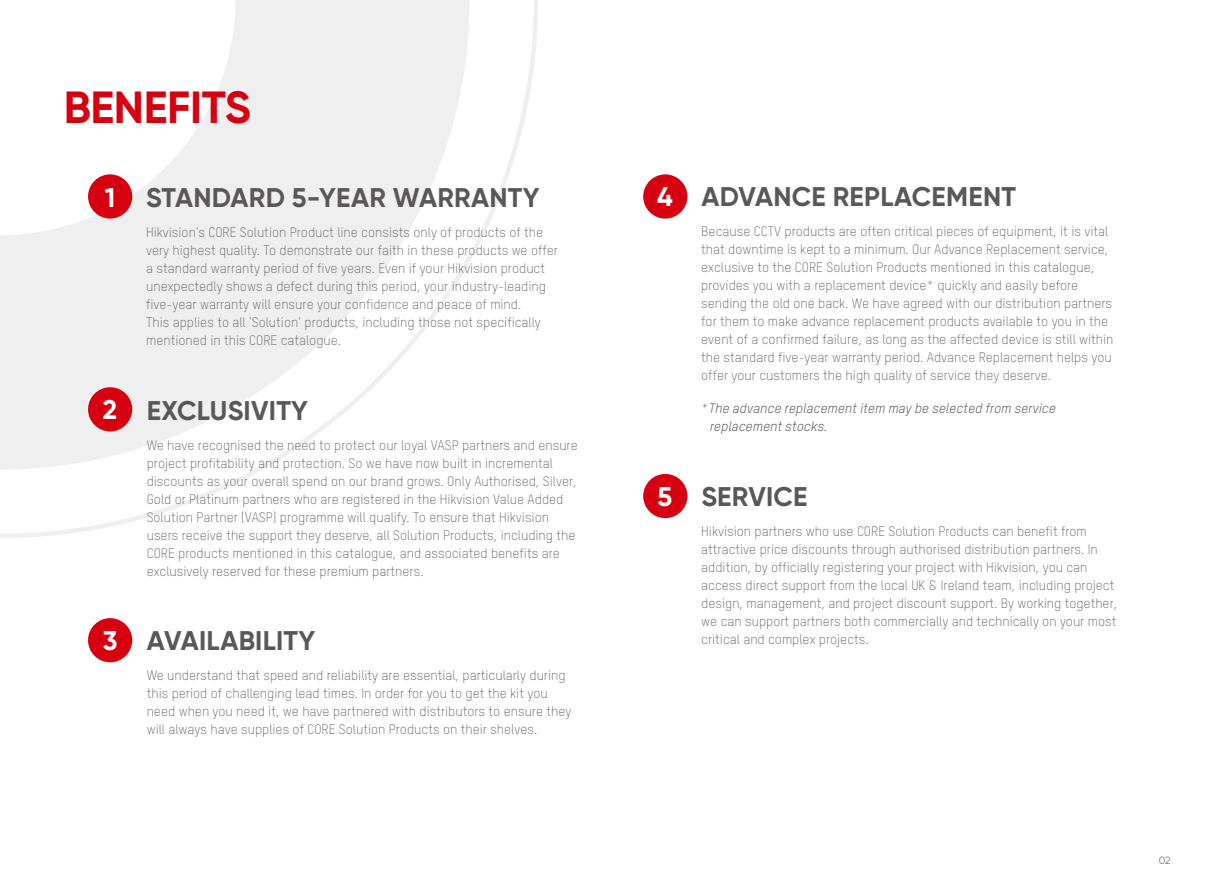
<style>
.page{position:relative;width:1212px;height:893px;background:#fff}
.page>*{position:absolute;margin:0;border:0;box-sizing:border-box;transform-origin:0 0}
.t1{font:700 45px "Gilroy";letter-spacing:-.01em;color:#d70010}
.t2{font:700 27px "Gilroy";letter-spacing:.01em;color:#5a5757}
.t3{font:700 27px "Gilroy";color:#fff}
.t4{font:300 13.5px/18px "TSTARPRO";color:#616363}
.t5{font:italic 13.5px/18px "TSTARPRO";color:#616363}
.t6{font:300 10.5px "Gilroy";color:#5a5757}
.s1{font-weight:300;font-style:normal}
</style>
<div class="page">
<svg style="left:0;top:0;width:538px;height:538px"></svg>
<div style="left:88px;top:174px;width:44px;height:45px;background:#d70010;border-radius:50%"></div>
<div style="left:643px;top:174px;width:44px;height:45px;background:#d70010;border-radius:50%"></div>
<div style="left:643px;top:474px;width:44px;height:44px;background:#d70010;border-radius:50%"></div>
<div style="left:88px;top:387px;width:44px;height:44px;background:#d70010;border-radius:50%"></div>
<div style="left:88px;top:618px;width:44px;height:44px;background:#d70010;border-radius:50%"></div>
<h1 class="t1" style="left:64px;top:79px;width:189px">BENEFITS</h1>
<h2 class="t3" style="left:105px;top:181px;width:12px">1</h2>
<h2 class="t2" style="left:701px;top:180px;width:316px">ADVANCE REPLACEMENT</h2>
<p class="t4" style="left:701px;top:222px;width:414px">Because CCTV products are often critical pieces of equipment, it is vital that downtime is kept to a minimum. Our Advance Replacement service, exclusive to the CORE Solution Products mentioned in this catalogue, provides you with a replacement device* quickly and easily before sending the old one back. We have agreed with our distribution partners for them to make advance replacement products available to you in the event of a confirmed failure, as long as the affected device is still within the standard five-year warranty period. Advance Replacement helps you offer your customers the high quality of service they deserve.</p>
<h2 class="t3" style="left:657px;top:180px;width:17px">4</h2>
<h2 class="t2" style="left:146px;top:181px;width:395px">STANDARD 5-YEAR WARRANTY</h2>
<p class="t4" style="left:146px;top:222px;width:413px">Hikvision’s CORE Solution Product line consists only of products of the very highest quality. To demonstrate our faith in these products we offer a standard warranty period of five years. Even if your Hikvision product unexpectedly shows a defect during this period, your industry-leading five-year warranty will ensure your confidence and peace of mind.<br>This applies to all 'Solution' products, including those not specifically mentioned in this CORE catalogue.</p>
<h2 class="t3" style="left:103px;top:393px;width:16px">2</h2>
<h2 class="t3" style="left:103px;top:624px;width:16px">3</h2>
<h2 class="t2" style="left:147px;top:393px;width:163px">EXCLUSIVITY</h2>
<p class="t4" style="left:147px;top:435px;width:433px">We have recognised the need to protect our loyal VASP partners and ensure project profitability and protection. So we have now built in incremental discounts as your overall spend on our brand grows. Only Authorised, Silver, Gold or Platinum partners who are registered in the Hikvision Value Added Solution Partner (VASP) programme will qualify. To ensure that Hikvision users receive the support they deserve, all Solution Products, including the CORE products mentioned in this catalogue, and associated benefits are exclusively reserved for these premium partners.</p>
<h2 class="t2" style="left:147px;top:624px;width:170px">AVAILABILITY</h2>
<p class="t4" style="left:147px;top:666px;width:426px">We understand that speed and reliability are essential, particularly during this period of challenging lead times. In order for you to get the kit you need when you need it, we have partnered with distributors to ensure they will always have supplies of CORE Solution Products on their shelves.</p>
<h2 class="t3" style="left:657px;top:479px;width:16px">5</h2>
<p class="t5" style="left:710px;top:399px;width:348px;text-indent:-9px"><span class="s1">*</span>The advance replacement item may be selected from service replacement stocks.</p>
<h2 class="t2" style="left:701px;top:479px;width:108px">SERVICE</h2>
<p class="t4" style="left:701px;top:521px;width:418px">Hikvision partners who use CORE Solution Products can benefit from attractive price discounts through authorised distribution partners. In addition, by officially registering your project with Hikvision, you can access direct support from the local UK &amp; Ireland team, including project design, management, and project discount support. By working together, we can support partners both commercially and technically on your most critical and complex projects.</p>
<p class="t6" style="left:1159px;top:853px;width:13px">02</p>
</div>
